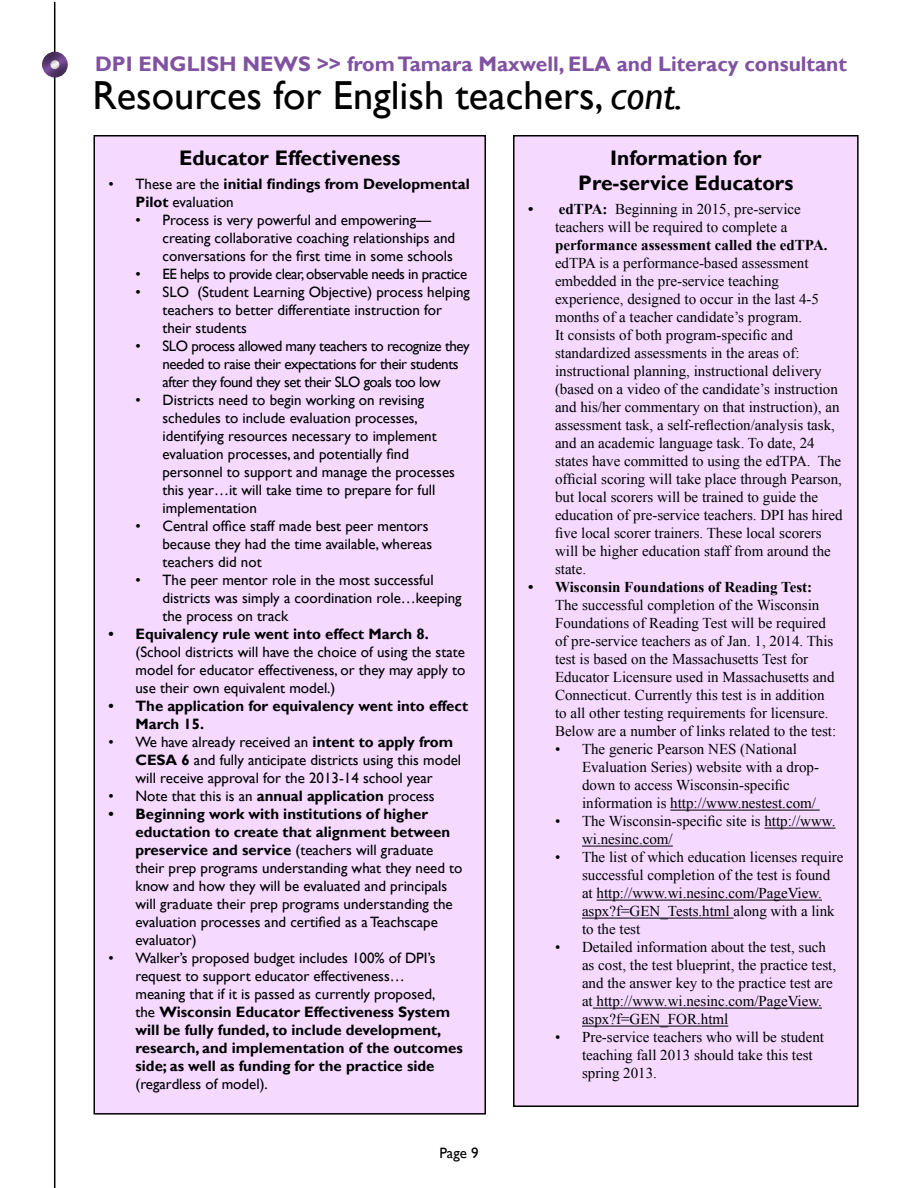
<style>
.page{position:relative;width:918px;height:1188px;background:#fff}
.page>*{position:absolute;margin:0;border:0;box-sizing:border-box;transform-origin:0 0}
.t1{font:40.5px "Gill Sans";color:#000}
.t2{font:700 21px "Gill Sans";color:#8052a1}
.t3{font:700 21px/25.2px "Gill Sans";color:#000;text-align:center}
.t4{font:15px/18px "Times New Roman";color:#000}
.t5{font:15px/18px "Gill Sans";color:#000}
.t6{font:700 15px/18px "Gill Sans";color:#000}
.t7{font:15px/18px "Gill Sans";letter-spacing:-.03em;color:#000}
.t8{font:700 15px "Times New Roman";color:#000}
.s1{font-style:italic}
.s2{font-weight:400}
.s3{font-weight:700}
</style>
<div class="page">
<hr style="left:54px;top:2px;width:1px;height:1186px;background:#000">
<div style="left:29px;top:50px;width:53px;height:28px;background:#000;opacity:.5"></div>
<div style="left:94px;top:136px;width:391px;height:978px;background:#f5d9ff"></div>
<div style="left:93px;top:135px;width:393px;height:980px;border:2px solid #000"></div>
<div style="left:514px;top:136px;width:344px;height:970px;background:#f5d9ff"></div>
<hr style="left:670px;top:810px;width:150px;height:1px;background:#000">
<hr style="left:764px;top:828px;width:72px;height:1px;background:#000">
<hr style="left:582px;top:846px;width:91px;height:1px;background:#000">
<hr style="left:597px;top:900px;width:225px;height:1px;background:#000">
<hr style="left:582px;top:918px;width:152px;height:1px;background:#000">
<hr style="left:593px;top:1008px;width:229px;height:1px;background:#000">
<hr style="left:582px;top:1026px;width:146px;height:1px;background:#000">
<div style="left:513px;top:135px;width:346px;height:972px;border:2px solid #000"></div>
<h2 class="t2" style="left:95px;top:51px;width:72px">DPI English</h2>
<h2 class="t2" style="left:243px;top:51px;width:35px">News</h2>
<h2 class="t2" style="left:317px;top:51px;width:532px">&gt;&gt; from Tamara Maxwell, ELA and Literacy consultant</h2>
<h1 class="t1" style="left:92px;top:72px;width:592px">Resources for English teachers, <span class="s1">cont.</span></h1>
<h2 class="t3" style="left:179px;top:145px;width:223px">Educator Effectiveness</h2>
<p class="t6" style="left:135px;top:176px;width:336px;text-indent:-27px"><span class="s2">• These are the</span> initial findings from Developmental<br>Pilot <span class="s2">evaluation</span></p>
<p class="t5" style="left:162px;top:211px;width:294px;text-indent:-27px">• Process is very powerful and empowering— creating collaborative coaching relationships and conversations for the first time in some schools</p>
<p class="t7" style="left:135px;top:265px;width:333px">• EE helps to provide clear, observable needs in practice</p>
<p class="t5" style="left:162px;top:283px;width:309px;text-indent:-27px">• SLO (Student Learning Objective) process helping teachers to better differentiate instruction for their students</p>
<p class="t7" style="left:162px;top:337px;width:309px;text-indent:-27px">• SLO process allowed many teachers to recognize they needed to raise their expectations for their students after they found they set their SLO goals too low</p>
<p class="t5" style="left:162px;top:391px;width:294px;text-indent:-27px">• Districts need to begin working on revising schedules to include evaluation processes, identifying resources necessary to implement evaluation processes, and potentially find personnel to support and manage the processes this year…it will take time to prepare for full implementation</p>
<p class="t5" style="left:162px;top:517px;width:271px;text-indent:-27px">• Central office staff made best peer mentors because they had the time available, whereas teachers did not</p>
<p class="t5" style="left:162px;top:571px;width:301px;text-indent:-27px">• The peer mentor role in the most successful districts was simply a coordination role…keeping the process on track</p>
<p class="t6" style="left:108px;top:626px;width:322px">• Equivalency rule went into effect March 8.</p>
<p class="t5" style="left:135px;top:643px;width:332px;text-align:justify">(School districts will have the choice of using the state model for educator effectiveness, or they may apply to use their own equivalent model.)</p>
<p class="t6" style="left:135px;top:698px;width:334px;text-indent:-27px">• The application for equivalency went into effect<br>March 15.</p>
<p class="t5" style="left:135px;top:733px;width:327px;text-indent:-27px">• We have already received an <span class="s3">intent to apply from<br>CESA 6</span> and fully anticipate districts using this model will receive approval for the 2013-14 school year</p>
<p class="t5" style="left:108px;top:787px;width:328px">• Note that this is an <span class="s3">annual application</span> process</p>
<p class="t5" style="left:135px;top:805px;width:329px;text-indent:-27px"><span class="s3">• Beginning work with institutions of higher eductation to create that alignment between preservice and service</span> (teachers will graduate their prep programs understanding what they need to know and how they will be evaluated and principals will graduate their prep programs understanding the evaluation processes and certified as a Teachscape evaluator)</p>
<p class="t6" style="left:135px;top:950px;width:329px;text-indent:-27px"><span class="s2">• Walker’s proposed budget includes 100% of DPI’s request to support educator effectiveness…<br>meaning that if it is passed as currently proposed,<br>the</span> Wisconsin Educator Effectiveness System will be fully funded, to include development, research, and implementation of the outcomes side; as well as funding for the practice side</p>
<p class="t5" style="left:135px;top:1075px;width:134px">(regardless of model).</p>
<h2 class="t3" style="left:578px;top:145px;width:217px">Information for<br>Pre-service Educators</h2>
<p class="t4" style="left:555px;top:200px;width:247px;text-indent:-27px"><span class="s3">• edTPA:</span> Beginning in 2015, pre-service teachers will be required to complete a</p>
<p class="t8" style="left:555px;top:235px;width:274px">performance assessment called the edTPA.</p>
<p class="t4" style="left:555px;top:254px;width:289px">edTPA is a performance-based assessment embedded in the pre-service teaching experience, designed to occur in the last 4-5 months of a teacher candidate’s program.<br>It consists of both program-specific and standardized assessments in the areas of: instructional planning, instructional delivery (based on a video of the candidate’s instruction and his/her commentary on that instruction), an assessment task, a self-reflection/analysis task, and an academic language task. To date, 24 states have committed to using the edTPA. The official scoring will take place through Pearson, but local scorers will be trained to guide the education of pre-service teachers. DPI has hired five local scorer trainers. These local scorers will be higher education staff from around the state.</p>
<p class="t8" style="left:528px;top:577px;width:286px">• Wisconsin Foundations of Reading Test:</p>
<p class="t4" style="left:555px;top:596px;width:283px">The successful completion of the Wisconsin Foundations of Reading Test will be required of pre-service teachers as of Jan. 1, 2014. This test is based on the Massachusetts Test for Educator Licensure used in Massachusetts and Connecticut. Currently this test is in addition to all other testing requirements for licensure.<br>Below are a number of links related to the test:</p>
<p class="t4" style="left:582px;top:740px;width:239px;text-indent:-27px">• The generic Pearson NES (National Evaluation Series) website with a drop&shy;down to access Wisconsin-specific information is http://www.nestest.com/</p>
<p class="t4" style="left:582px;top:812px;width:255px;text-indent:-27px">• The Wisconsin-specific site is http://www. wi.nesinc.com/</p>
<p class="t4" style="left:582px;top:848px;width:263px;text-indent:-27px">• The list of which education licenses require successful completion of the test is found at http://www.wi.nesinc.com/PageView. aspx?f=GEN_Tests.html along with a link to the test</p>
<p class="t4" style="left:582px;top:938px;width:256px;text-indent:-27px">• Detailed information about the test, such as cost, the test blueprint, the practice test, and the answer key to the practice test are at http://www.wi.nesinc.com/PageView. aspx?f=GEN_FOR.html</p>
<p class="t4" style="left:582px;top:1028px;width:244px;text-indent:-27px">• Pre-service teachers who will be student teaching fall 2013 should take this test spring 2013.</p>
<p class="t5" style="left:439px;top:1144px;width:41px">Page 9</p>
</div>
